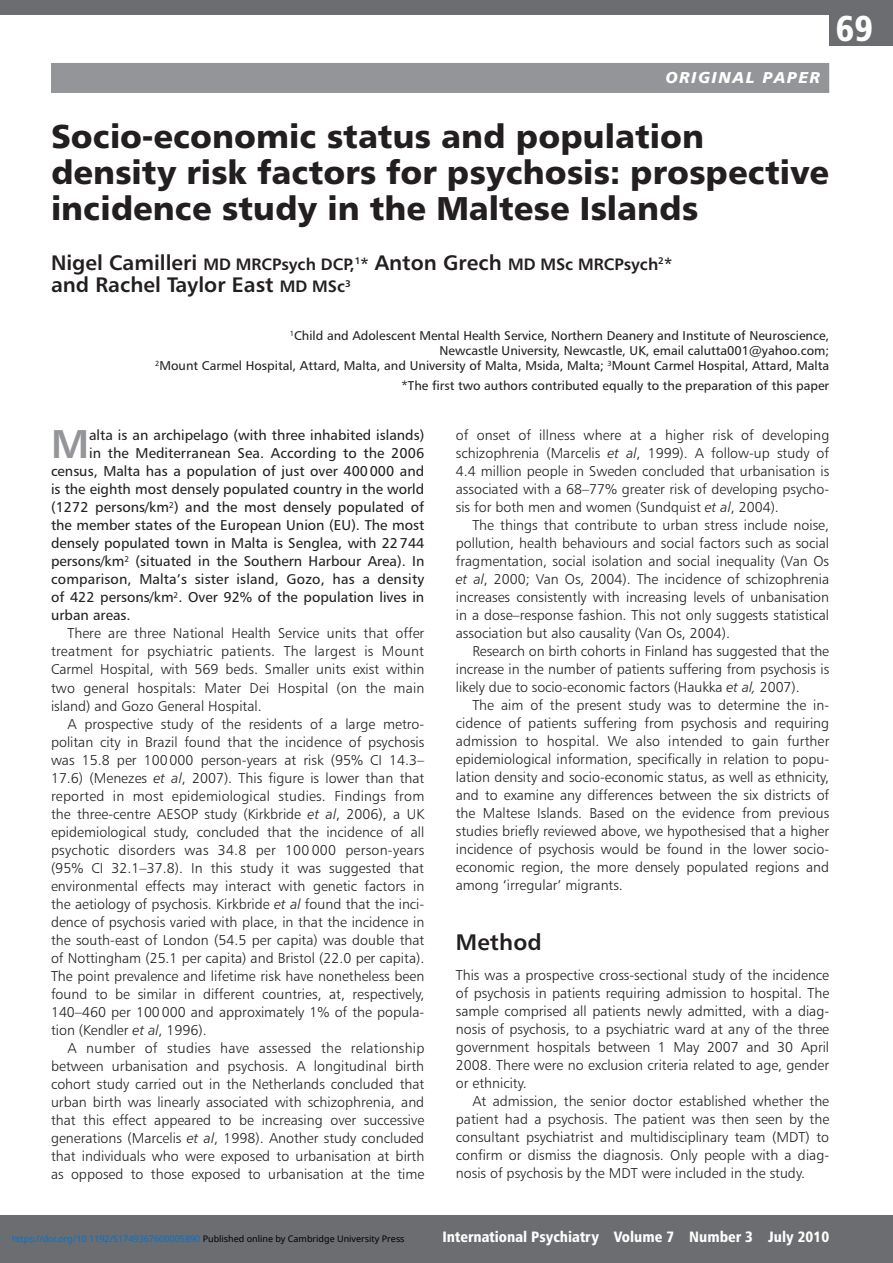
<style>
.page{position:relative;width:893px;height:1263px;background:#fff}
.page>*{position:absolute;margin:0;border:0;box-sizing:border-box;transform-origin:0 0}
.Intro_text{font:40.2px "Humanist 777 BT Bold B";color:#939598}
.t1{font:36px "Humanist 777 BT Black Condensed B";color:#fff}
.Paper_title{font:33px/36px "Humanist 777 BT Black B";color:#231f20}
.Subhead1{font:22.5px "Humanist 777 BT Bold B";letter-spacing:.01em;color:#231f20}
.Author{font:21px "Humanist 777 BT Bold B";color:#231f20}
.Author-2{font:16.5px "Humanist 777 BT Bold B";color:#231f20}
.Section{font:15.75px "Humanist 777 BT Black Italic B";letter-spacing:.1em;color:#fff}
.t2{font:15px "Humanist 777 BT Black Condensed B";color:#fff}
.Body_text{font:14.25px/18px "Humanist 777 BT Light B";color:#231f20;text-align:justify}
.Intro_text-2{font:14.25px "Humanist 777 BT Roman B";color:#231f20}
.Noindent{font:14.25px/18px "Humanist 777 BT Light B";color:#231f20;text-align:justify}
.Address{font:12.75px/15px "Humanist 777 BT Roman B";color:#231f20;text-align:right}
.t3{font:9px "Noto Sans";color:#0172cf}
.s1{font-size:21px}
.s2{font-size:16.5px}
.s3{font-family:"Humanist 777 BT Light Italic B"}
.s4{color:#000}
</style>
<div class="page">
<div style="left:0;top:1215px;width:893px;height:48px;background:#6c6d70"></div>
<div style="left:829px;top:0;width:64px;height:46px;background:#6c6d70"></div>
<div style="left:0;top:0;width:893px;height:15px;background:#6c6d70"></div>
<div style="left:51px;top:63px;width:778px;height:30px;background:#939598"></div>
<p class="Section" style="left:666px;top:67px;width:156px">ORIGINAL PAPER</p>
<h2 class="t1" style="left:836px;top:6px;width:39px">69</h2>
<p class="Paper_title" style="left:51px;top:118px;width:780px">Socio-economic status and population density risk factors for psychosis: prospective incidence study in the Maltese Islands</p>
<p class="Author-2" style="left:51px;top:254px;width:623px"><span class="s1">Nigel Camilleri</span> MD MRCPsych DCP,<sup>1</sup>* <span class="s1">Anton Grech</span> MD MSc MRCPsych<sup>2</sup>*</p>
<p class="Author" style="left:51px;top:272px;width:301px">and Rachel Taylor East <span class="s2">MD MSc</span><sup>3</sup></p>
<p class="Address" style="left:155px;top:328px;width:675px"><sup>1</sup>Child and Adolescent Mental Health Service, Northern Deanery and Institute of Neuroscience,<br>Newcastle University, Newcastle, UK, email calutta001@yahoo.com;<br><sup>2</sup>Mount Carmel Hospital, Attard, Malta, and University of Malta, Msida, Malta; <sup>3</sup>Mount Carmel Hospital, Attard, Malta</p>
<p class="Address" style="left:402px;top:378px;width:429px">*The first two authors contributed equally to the preparation of this paper</p>
<p class="Intro_text" style="left:51px;top:419px;width:40px">M</p>
<p class="Intro_text-2" style="left:89px;top:427px;width:337px">alta is an archipelago (with three inhabited islands)</p>
<p class="Body_text" style="left:456px;top:426px;width:375px">of onset of illness where at a higher risk of developing schizophrenia (Marcelis <span class="s3">et al</span>, 1999). A follow-up study of 4.4 million people in Sweden concluded that urbanisation is associated with a 68–77% greater risk of developing psycho&shy;sis for both men and women (Sundquist <span class="s3">et al</span>, 2004).</p>
<p class="Body_text" style="left:456px;top:516px;width:375px;text-indent:16px">The things that contribute to urban stress include noise, pollution, health behaviours and social factors such as social fragmentation, social isolation and social inequality (Van Os <span class="s3">et al</span>, 2000; Van Os, 2004). The incidence of schizophrenia increases consistently with increasing levels of unbanisation in a dose–response fashion. This not only suggests statistical association but also causality (Van Os, 2004).</p>
<p class="Body_text" style="left:456px;top:642px;width:375px;text-indent:16px">Research on birth cohorts in Finland has suggested that the increase in the number of patients suffering from psychosis is likely due to socio-economic factors (Haukka <span class="s3">et al,</span> 2007).</p>
<p class="Body_text" style="left:456px;top:696px;width:375px;text-indent:16px">The aim of the present study was to determine the in&shy;cidence of patients suffering from psychosis and requiring admission to hospital. We also intended to gain further epidemiological information, specifically in relation to popu&shy;lation density and socio-economic status, as well as ethnicity, and to examine any differences between the six districts of the Maltese Islands. Based on the evidence from previous studies briefly reviewed above, we hypothesised that a higher incidence of psychosis would be found in the lower socio&shy;economic region, the more densely populated regions and among ‘irregular’ migrants.</p>
<p class="Intro_text-2" style="left:89px;top:445px;width:337px">in the Mediterranean Sea. According to the 2006</p>
<p class="Intro_text-2" style="left:51px;top:463px;width:375px">census, Malta has a population of just over 400000 and</p>
<p class="Intro_text-2" style="left:51px;top:481px;width:375px">is the eighth most densely populated country in the world</p>
<p class="Intro_text-2" style="left:51px;top:499px;width:375px">(1272 persons/km<sup>2</sup>) and the most densely populated of</p>
<p class="Intro_text-2" style="left:51px;top:517px;width:375px">the member states of the European Union (EU). The most</p>
<p class="Intro_text-2" style="left:51px;top:535px;width:375px">densely populated town in Malta is Senglea, with 22744</p>
<p class="Intro_text-2" style="left:51px;top:553px;width:375px">persons/km<sup>2</sup> (situated in the Southern Harbour Area). In</p>
<p class="Intro_text-2" style="left:51px;top:571px;width:375px">comparison, Malta’s sister island, Gozo, has a density</p>
<p class="Intro_text-2" style="left:51px;top:589px;width:375px">of 422 persons/km<sup>2</sup>. Over 92% of the population lives in</p>
<p class="Intro_text-2" style="left:51px;top:607px;width:81px">urban areas.</p>
<p class="Body_text" style="left:51px;top:624px;width:375px;text-indent:16px">There are three National Health Service units that offer treatment for psychiatric patients. The largest is Mount Carmel Hospital, with 569 beds. Smaller units exist within two general hospitals: Mater Dei Hospital (on the main island) and Gozo General Hospital.</p>
<p class="Body_text" style="left:51px;top:714px;width:375px;text-indent:16px">A prospective study of the residents of a large metro&shy;politan city in Brazil found that the incidence of psychosis was 15.8 per 100000 person-years at risk (95% CI 14.3– 17.6) (Menezes <span class="s3">et al</span>, 2007). This figure is lower than that reported in most epidemiological studies. Findings from the three-centre AESOP study (Kirkbride <span class="s3">et al</span>, 2006), a UK epidemiological study, concluded that the incidence of all psychotic disorders was 34.8 per 100 000 person-years (95% CI 32.1–37.8). In this study it was suggested that environmental effects may interact with genetic factors in the aetiology of psychosis. Kirkbride <span class="s3">et al</span> found that the inci&shy;dence of psychosis varied with place, in that the incidence in the south-east of London (54.5 per capita) was double that of Nottingham (25.1 per capita) and Bristol (22.0 per capita).<br>The point prevalence and lifetime risk have nonetheless been found to be similar in different countries, at, respectively, 140–460 per 100000 and approximately 1% of the popula&shy;tion (Kendler <span class="s3">et al</span>, 1996).</p>
<p class="Body_text" style="left:51px;top:1038px;width:375px;text-indent:16px">A number of studies have assessed the relationship between urbanisation and psychosis. A longitudinal birth cohort study carried out in the Netherlands concluded that urban birth was linearly associated with schizophrenia, and that this effect appeared to be increasing over successive generations (Marcelis <span class="s3">et al</span>, 1998). Another study concluded that individuals who were exposed to urbanisation at birth as opposed to those exposed to urbanisation at the time</p>
<p class="Subhead1" style="left:456px;top:928px;width:88px">Method</p>
<p class="Noindent" style="left:456px;top:966px;width:375px">This was a prospective cross-sectional study of the incidence of psychosis in patients requiring admission to hospital. The sample comprised all patients newly admitted, with a diag&shy;nosis of psychosis, to a psychiatric ward at any of the three government hospitals between 1 May 2007 and 30 April 2008. There were no exclusion criteria related to age, gender or ethnicity.</p>
<p class="Body_text" style="left:456px;top:1092px;width:375px;text-indent:16px">At admission, the senior doctor established whether the patient had a psychosis. The patient was then seen by the consultant psychiatrist and multidisciplinary team (MDT) to confirm or dismiss the diagnosis. Only people with a diag&shy;nosis of psychosis by the MDT were included in the study.</p>
<p class="t3" style="left:12px;top:1232px;width:394px">https://doi.org/10.1192/S1749367600005890 <span class="s4">Published online by Cambridge University Press</span></p>
<p class="t2" style="left:442px;top:1227px;width:388px">International Psychiatry Volume 7 Number 3 July 2010</p>
</div>
